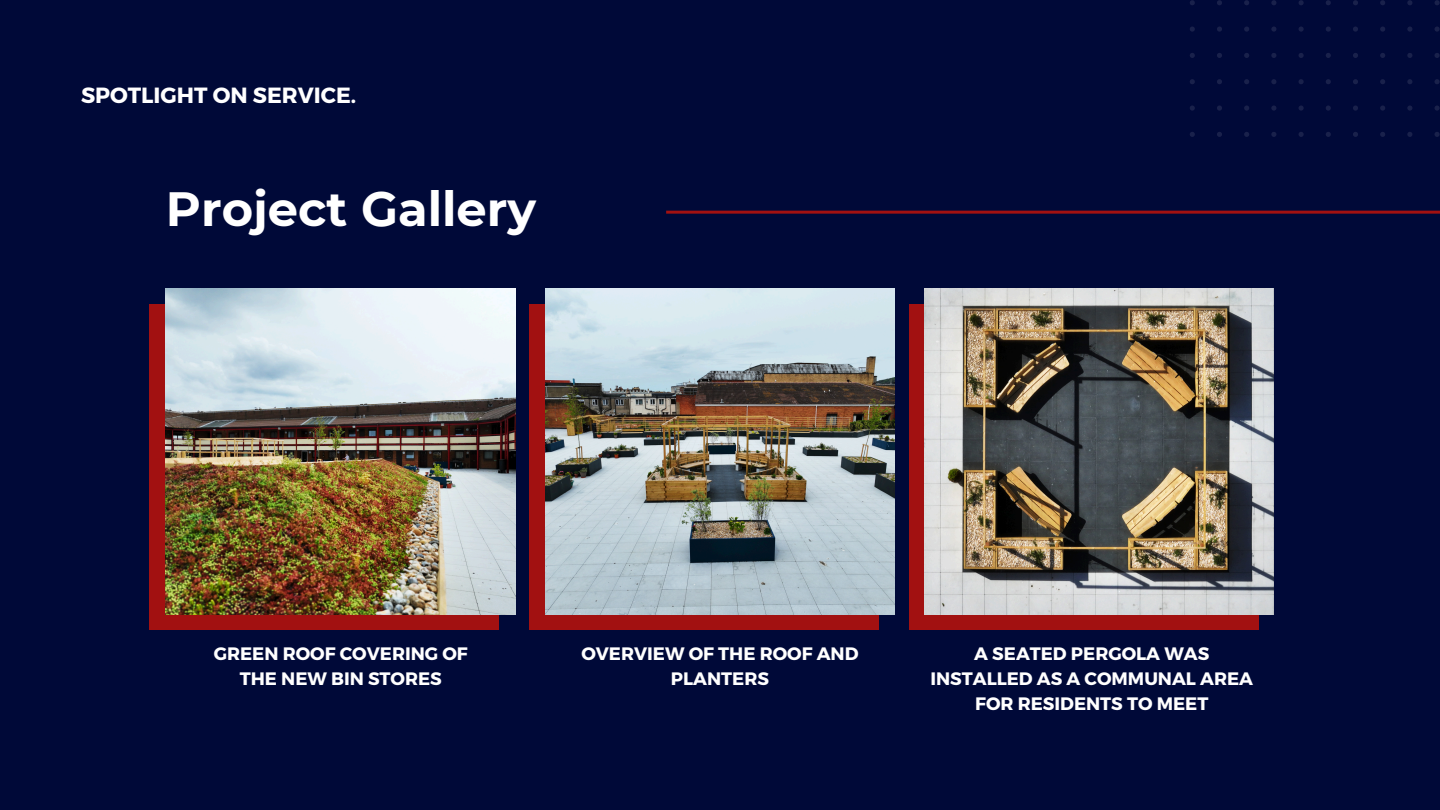
<style>
.page{position:relative;width:1440px;height:810px;background:#000938}
.page>*{position:absolute;margin:0;border:0;box-sizing:border-box;transform-origin:0 0}
.t1{font:700 48px "Montserrat";color:#fff}
.t2{font:700 22px "Montserrat";color:#fff}
.t3{font:700 18px/24.8px "Montserrat";color:#fff;text-align:center}
</style>
<div class="page">
<hr style="left:666px;top:211px;width:774px;height:3px;background:#a21111">
<div style="left:149px;top:304px;width:350px;height:326px;background:#a21111"></div>
<img style="left:166px;top:289px;width:349px;height:325px">
<div style="left:529px;top:304px;width:349px;height:326px;background:#a21111"></div>
<img style="left:545px;top:289px;width:350px;height:325px">
<div style="left:909px;top:304px;width:350px;height:326px;background:#a21111"></div>
<img style="left:924px;top:289px;width:350px;height:325px">
<svg style="left:1190px;top:0;width:250px;height:137px"></svg>
<p class="t2" style="left:81px;top:81px;width:277px">SPOTLIGHT ON SERVICE.</p>
<p class="t1" style="left:166px;top:179px;width:372px">Project Gallery</p>
<p class="t3" style="left:214px;top:641px;width:256px">GREEN ROOF COVERING OF<br>THE NEW BIN STORES</p>
<p class="t3" style="left:581px;top:641px;width:279px">OVERVIEW OF THE ROOF AND<br>PLANTERS</p>
<h2 class="t3" style="left:930px;top:641px;width:324px">A SEATED PERGOLA WAS<br>INSTALLED AS A COMMUNAL AREA<br>FOR RESIDENTS TO MEET</h2>
</div>
